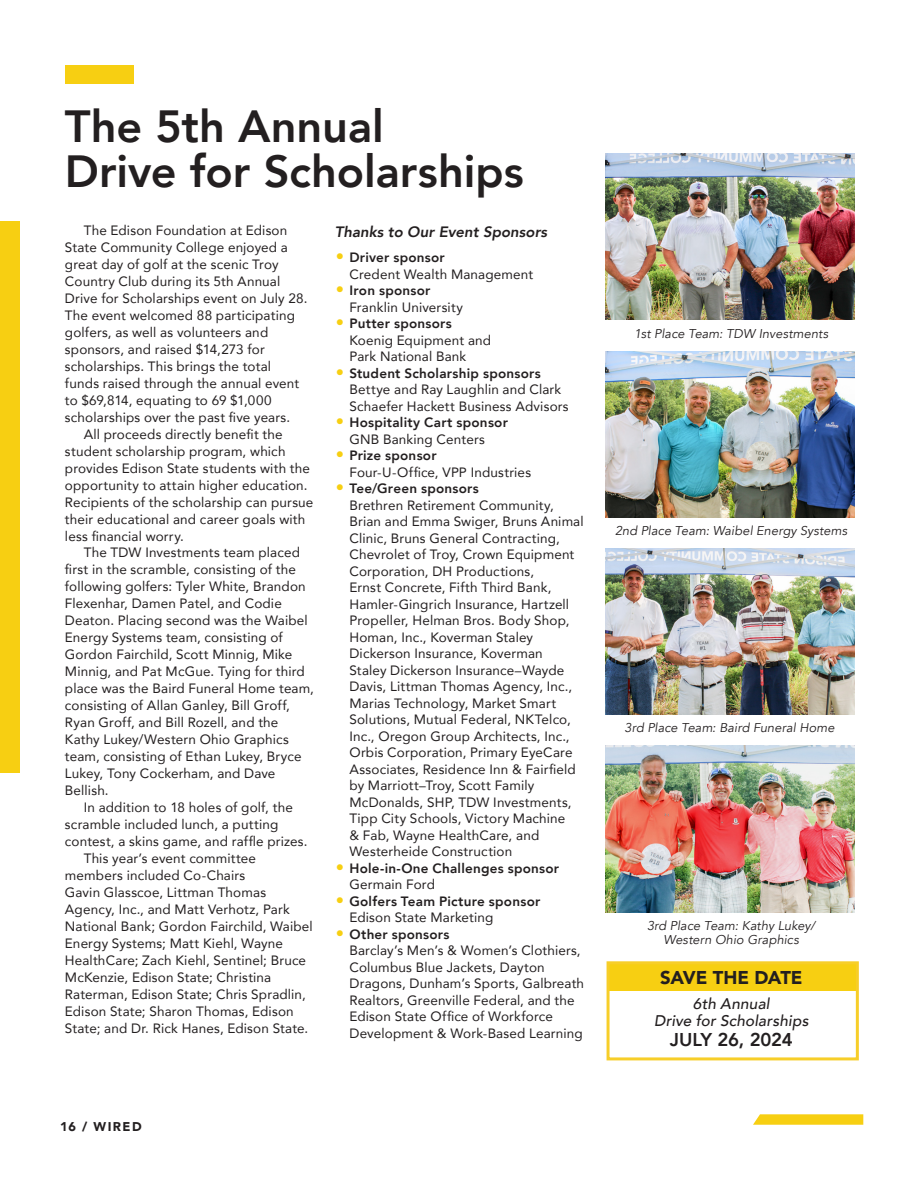
<style>
.page{position:relative;width:918px;height:1188px;background:#fff}
.page>*{position:absolute;margin:0;border:0;box-sizing:border-box;transform-origin:0 0}
.Titles{font:800 45px/45px "Avenir";color:#231f20}
.Images_Description{font:900 18.45px "Avenir";letter-spacing:-.015em;color:#231f20}
.Images_Description-2{font:800 18.45px "Avenir";letter-spacing:-.015em;color:#231f20}
.Images_Description-3{font:italic 500 15.45px/17px "Avenir";letter-spacing:.01em;color:#231f20;text-align:center}
.t1{font:italic 800 15px "Avenir";color:#231f20}
.t2{font:13.5px/17px "Avenir";letter-spacing:.01em;color:#231f20}
.t3{font:800 13.5px/16.5px "Avenir";letter-spacing:.015em;color:#231f20}
.Pull_Quote_-_Black__Bold{font:italic 12.75px/14.1px "Avenir";letter-spacing:.01em;color:#231f20;text-align:center}
.t4{font:900 12.75px "Avenir";letter-spacing:.11em;color:#231f20}
.s1{font-weight:800;font-size:16.5px;color:#f7cf12}
.s2{font-weight:800}
.s3{font-size:16.5px;color:#f7cf12}
.s4{font-weight:400}
</style>
<div class="page">
<div style="left:65px;top:65px;width:68px;height:19px;background:#f7cf12"></div>
<div style="left:0;top:222px;width:20px;height:551px;background:#f7cf12"></div>
<svg style="left:753px;top:1114px;width:110px;height:11px"></svg>
<img style="left:605px;top:153px;width:249px;height:167px">
<img style="left:605px;top:351px;width:249px;height:166px">
<img style="left:605px;top:548px;width:249px;height:167px">
<img style="left:605px;top:746px;width:249px;height:166px">
<div style="left:608px;top:963px;width:249px;height:28px;background:#f7cf12"></div>
<div style="left:607px;top:961px;width:252px;height:99px;border:3px solid #f7ce29"></div>
<p class="Titles" style="left:65px;top:104px;width:460px">The 5th Annual<br>Drive for Scholarships</p>
<p class="t2" style="left:65px;top:221px;width:244px;text-indent:19px">The Edison Foundation at Edison State Community College enjoyed a great day of golf at the scenic Troy Country Club during its 5th Annual Drive for Scholarships event on July 28.<br>The event welcomed 88 participating golfers, as well as volunteers and sponsors, and raised $14,273 for scholarships. This brings the total funds raised through the annual event to $69,814, equating to 69 $1,000 scholarships over the past five years.</p>
<p class="t2" style="left:65px;top:425px;width:250px;text-indent:19px">All proceeds directly benefit the student scholarship program, which provides Edison State students with the opportunity to attain higher education.<br>Recipients of the scholarship can pursue their educational and career goals with less financial worry.</p>
<p class="t2" style="left:65px;top:544px;width:251px;text-indent:19px">The TDW Investments team placed first in the scramble, consisting of the following golfers: Tyler White, Brandon Flexenhar, Damen Patel, and Codie Deaton. Placing second was the Waibel Energy Systems team, consisting of Gordon Fairchild, Scott Minnig, Mike Minnig, and Pat McGue. Tying for third place was the Baird Funeral Home team, consisting of Allan Ganley, Bill Groff, Ryan Groff, and Bill Rozell, and the Kathy Lukey/Western Ohio Graphics team, consisting of Ethan Lukey, Bryce Lukey, Tony Cockerham, and Dave Bellish.</p>
<p class="t2" style="left:65px;top:799px;width:244px;text-indent:19px">In addition to 18 holes of golf, the scramble included lunch, a putting contest, a skins game, and raffle prizes.</p>
<p class="t2" style="left:65px;top:849px;width:249px;text-indent:19px">This year’s event committee members included Co-Chairs<br>Gavin Glasscoe, Littman Thomas Agency, Inc., and Matt Verhotz, Park National Bank; Gordon Fairchild, Waibel Energy Systems; Matt Kiehl, Wayne HealthCare; Zach Kiehl, Sentinel; Bruce McKenzie, Edison State; Christina Raterman, Edison State; Chris Spradlin, Edison State; Sharon Thomas, Edison State; and Dr. Rick Hanes, Edison State.</p>
<p class="t1" style="left:335px;top:222px;width:214px">Thanks to Our Event Sponsors</p>
<p class="t2" style="left:349px;top:249px;width:185px;line-height:16.5px;text-indent:-14px"><span class="s1">•</span> <span class="s2">Driver sponsor<br></span>Credent Wealth Management</p>
<p class="t2" style="left:349px;top:282px;width:115px;line-height:16.5px;text-indent:-14px"><span class="s1">•</span> <span class="s2">Iron sponsor<br></span>Franklin University</p>
<p class="t2" style="left:349px;top:315px;width:143px;line-height:16.5px;text-indent:-14px"><span class="s1">•</span> <span class="s2">Putter sponsors<br></span>Koenig Equipment and<br>Park National Bank</p>
<p class="t2" style="left:349px;top:364px;width:221px;line-height:16.5px;text-indent:-14px"><span class="s1">•</span> <span class="s2">Student Scholarship sponsors<br></span>Bettye and Ray Laughlin and Clark<br>Schaefer Hackett Business Advisors</p>
<p class="t3" style="left:349px;top:414px;width:160px;text-indent:-14px"><span class="s3">•</span> Hospitality Cart sponsor<br><span class="s4">GNB Banking Centers</span></p>
<p class="t2" style="left:349px;top:447px;width:183px;line-height:16.5px;text-indent:-14px"><span class="s1">•</span> <span class="s2">Prize sponsor<br></span>Four-U-Office, VPP Industries</p>
<p class="t2" style="left:349px;top:480px;width:236px;line-height:16.5px;text-indent:-14px"><span class="s1">•</span> <span class="s2">Tee/Green sponsors<br></span>Brethren Retirement Community, Brian and Emma Swiger, Bruns Animal Clinic, Bruns General Contracting, Chevrolet of Troy, Crown Equipment Corporation, DH Productions,<br>Ernst Concrete, Fifth Third Bank, Hamler-Gingrich Insurance, Hartzell Propeller, Helman Bros. Body Shop, Homan, Inc., Koverman Staley Dickerson Insurance, Koverman<br>Staley Dickerson Insurance–Wayde Davis, Littman Thomas Agency, Inc., Marias Technology, Market Smart Solutions, Mutual Federal, NKTelco, Inc., Oregon Group Architects, Inc., Orbis Corporation, Primary EyeCare Associates, Residence Inn &amp; Fairfield by Marriott–Troy, Scott Family McDonalds, SHP, TDW Investments, Tipp City Schools, Victory Machine<br>&amp; Fab, Wayne HealthCare, and Westerheide Construction</p>
<p class="t3" style="left:349px;top:860px;width:211px;text-indent:-14px"><span class="s3">•</span> Hole-in-One Challenges sponsor<br><span class="s4">Germain Ford</span></p>
<p class="t3" style="left:349px;top:893px;width:192px;text-indent:-14px"><span class="s3">•</span> Golfers Team Picture sponsor<br><span class="s4">Edison State Marketing</span></p>
<p class="t2" style="left:349px;top:925px;width:236px;line-height:16.5px;text-indent:-14px"><span class="s1">•</span> <span class="s2">Other sponsors<br></span>Barclay’s Men’s &amp; Women’s Clothiers,<br>Columbus Blue Jackets, Dayton<br>Dragons, Dunham’s Sports, Galbreath<br>Realtors, Greenville Federal, and the<br>Edison State Office of Workforce<br>Development &amp; Work-Based Learning</p>
<p class="t4" style="left:60px;top:1115px;width:83px">16 / WIRED</p>
<p class="Pull_Quote_-_Black__Bold" style="left:634px;top:327px;width:195px">1st Place Team: TDW Investments</p>
<p class="Pull_Quote_-_Black__Bold" style="left:615px;top:524px;width:233px">2nd Place Team: Waibel Energy Systems</p>
<p class="Pull_Quote_-_Black__Bold" style="left:624px;top:721px;width:212px">3rd Place Team: Baird Funeral Home</p>
<p class="Pull_Quote_-_Black__Bold" style="left:647px;top:919px;width:170px">3rd Place Team: Kathy Lukey/<br>Western Ohio Graphics</p>
<p class="Images_Description" style="left:660px;top:962px;width:144px">SAVE THE DATE</p>
<p class="Images_Description-3" style="left:654px;top:995px;width:156px">6th Annual<br>Drive for Scholarships</p>
<p class="Images_Description-2" style="left:670px;top:1025px;width:125px">JULY 26, 2024</p>
</div>
